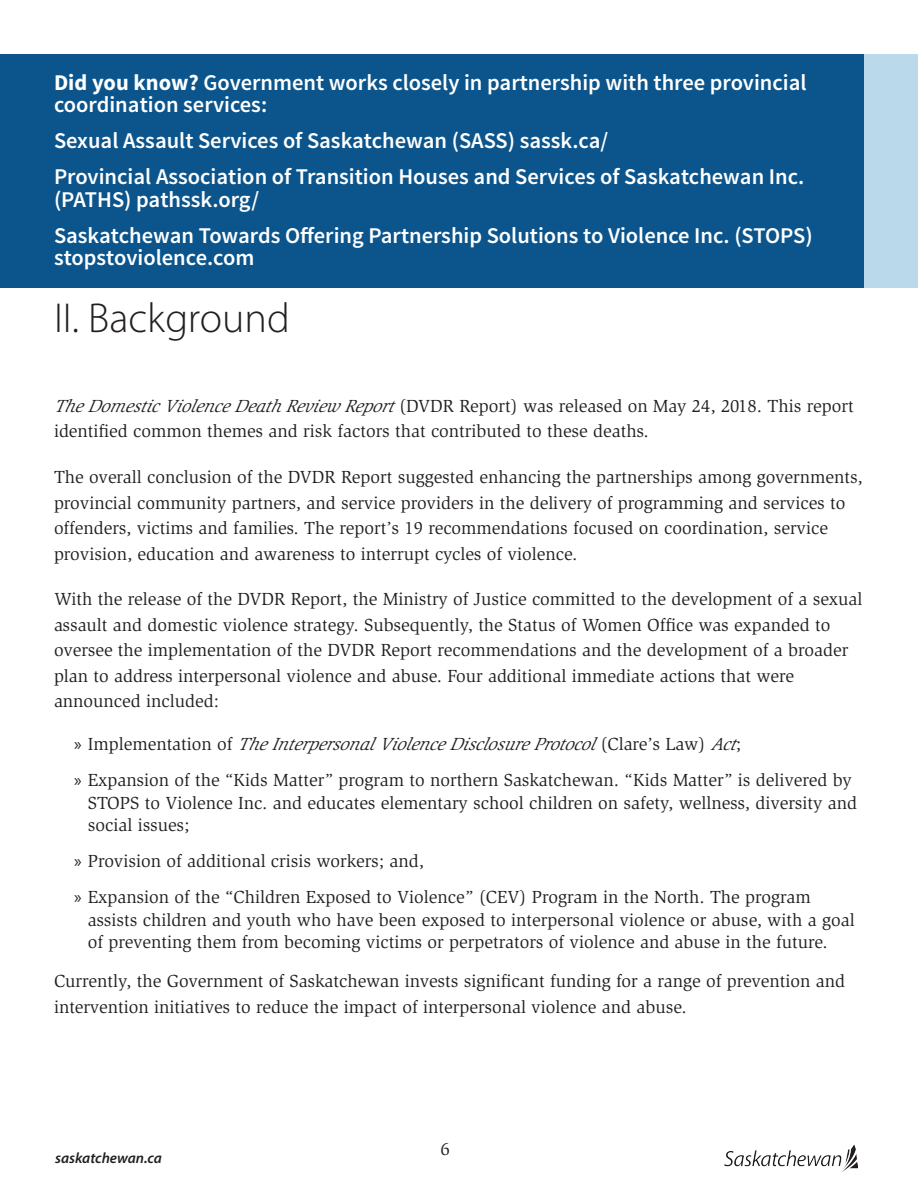
<style>
.page{position:relative;width:918px;height:1188px;background:#fff}
.page>*{position:absolute;margin:0;border:0;box-sizing:border-box;transform-origin:0 0}
.Heading_TOC{font:300 42px "Myriad Pro";color:#231f20}
.Call_out{font:600 22.5px/22.5px "Source Sans Pro";color:#fff}
.Body_copy{font:18px/25.5px "Slimbach Std";color:#231f20}
.t1{font:italic 18px "Slimbach Std";color:#231f20}
.t2{font:italic 600 15px "Myriad Pro";color:#231f20}
.s1{font-weight:700}
.s2{font-style:italic}
.s3{font-family:"Myriad Pro";font-style:normal}
.s4{font-style:normal}
.s5{font-family:"Myriad Pro"}
</style>
<div class="page">
<img style="left:725px;top:1144px;width:133px;height:28px">
<div style="left:0;top:54px;width:864px;height:233px;background:#0b558c"></div>
<div style="left:864px;top:54px;width:54px;height:233px;background:#badaec"></div>
<p class="Call_out" style="left:54px;top:72px;width:754px"><span class="s1">Did you know?</span> Government works closely in partnership with three provincial coordination services:</p>
<p class="Call_out" style="left:54px;top:130px;width:556px">Sexual Assault Services of Saskatchewan (SASS) sassk.ca/</p>
<p class="Call_out" style="left:54px;top:166px;width:752px">Provincial Association of Transition Houses and Services of Saskatchewan Inc. (PATHS) pathssk.org/</p>
<p class="Call_out" style="left:54px;top:225px;width:760px">Saskatchewan Towards Offering Partnership Solutions to Violence Inc. (STOPS) stopstoviolence.com</p>
<p class="Heading_TOC" style="left:54px;top:293px;width:237px">II. Background</p>
<p class="Body_copy" style="left:54px;top:393px;width:801px"><span class="s2">TheDomesticViolenceDeath Review Report</span>(DVDR Report) was released on May 24, 2018. This report identified common themes and risk factors that contributed to these deaths.</p>
<p class="Body_copy" style="left:54px;top:464px;width:810px">The overall conclusion of the DVDR Report suggested enhancing the partnerships among governments, provincial community partners, and service providers in the delivery of programming and services to offenders, victims and families. The report’s 19 recommendations focused on coordination, service provision, education and awareness to interrupt cycles of violence.</p>
<p class="Body_copy" style="left:54px;top:587px;width:810px">With the release of the DVDR Report, the Ministry of Justice committed to the development of a sexual assault and domestic violence strategy. Subsequently, the Status of Women Office was expanded to oversee the implementation of the DVDR Report recommendations and the development of a broader plan to address interpersonal violence and abuse. Four additional immediate actions that were announced included:</p>
<p class="t1" style="left:74px;top:734px;width:669px"><span class="s3">»</span> <span class="s4">I m p l e m e n t a t i o n o f</span> TheInterpersonalViolenceDisclosureProtocol<span class="s4">( C l a r e ’ s L a w )</span> Act<span class="s4">;</span></p>
<p class="Body_copy" style="left:88px;top:769px;width:771px;line-height:22.5px;text-indent:-14px"><span class="s5">»</span> Expansion of the “Kids Matter” program to northern Saskatchewan. “Kids Matter” is delivered by<br>STOPS to Violence Inc. and educates elementary school children on safety, wellness, diversity and social issues;</p>
<p class="Body_copy" style="left:74px;top:848px;width:352px"><span class="s5">»</span> Provision of additional crisis workers; and,</p>
<p class="Body_copy" style="left:88px;top:886px;width:769px;line-height:22.5px;text-indent:-14px"><span class="s5">»</span> Expansion of the “Children Exposed to Violence” (CEV) Program in the North. The program assists children and youth who have been exposed to interpersonal violence or abuse, with a goal of preventing them from becoming victims or perpetrators of violence and abuse in the future.</p>
<p class="Body_copy" style="left:54px;top:968px;width:793px">Currently, the Government of Saskatchewan invests significant funding for a range of prevention and intervention initiatives to reduce the impact of interpersonal violence and abuse.</p>
<p class="t2" style="left:55px;top:1148px;width:108px">saskatchewan.ca</p>
<p class="Body_copy" style="left:441px;top:1136px;width:11px">6</p>
</div>
